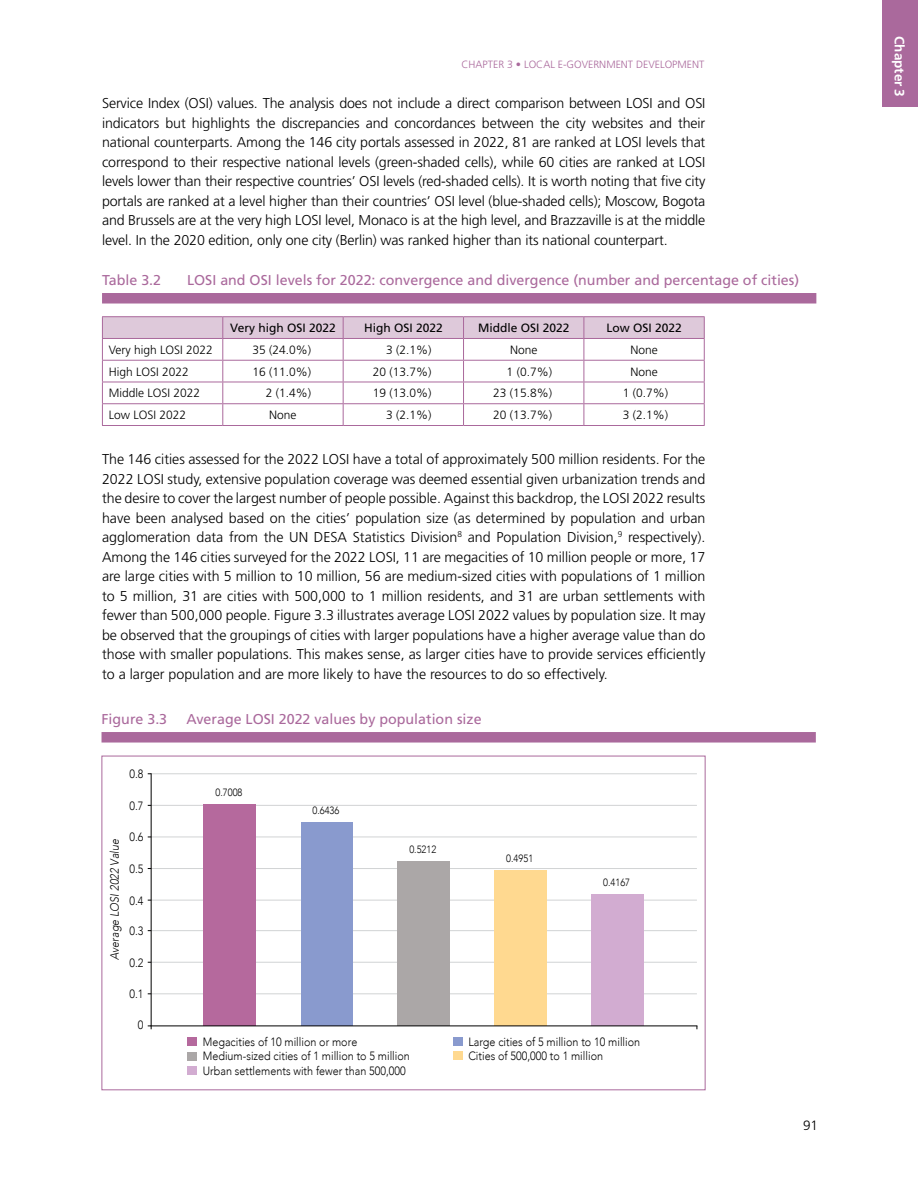
<style>
.page{position:relative;width:918px;height:1188px;background:#fff}
.page>*{position:absolute;margin:0;border:0;box-sizing:border-box;transform-origin:0 0}
.t1{font:300 14.25px/19.5px "Frutiger LT Std";letter-spacing:-.01em;color:#000;text-align:justify}
.t2{font:14.25px "Frutiger LT Std";color:#aa699c}
.t3{font:700 13.5px "Frutiger LT Std";color:#fff}
.t4{font:300 13.5px "Frutiger LT Std";color:#000}
.t5{font:300 12px/14.4px "Avenir";color:#000;scale:.9 1}
.t6{font:300 12px "Frutiger LT Std";color:#000}
.t7{font:12px "Frutiger LT Std";color:#000}
.t8{font:italic 300 12px "Avenir";color:#000;scale:.9 1}
.t9{font:300 10.5px "Frutiger LT Std";color:#aa699c}
.t10{font:300 10.5px "Avenir";color:#000;scale:.9 1}
</style>
<div class="page">
<div style="left:882px;top:0;width:36px;height:106px;background:#aa699c"></div>
<div style="left:102px;top:293px;width:714px;height:11px;background:#aa699c"></div>
<hr style="left:102px;top:316px;width:121px;height:1px;background:#aa699c">
<hr style="left:223px;top:316px;width:120px;height:1px;background:#aa699c">
<hr style="left:343px;top:316px;width:121px;height:1px;background:#aa699c">
<hr style="left:464px;top:316px;width:120px;height:1px;background:#aa699c">
<hr style="left:584px;top:316px;width:121px;height:1px;background:#aa699c">
<svg style="left:102px;top:317px;width:603px;height:108px"></svg>
<hr style="left:102px;top:425px;width:121px;height:1px;background:#aa699c">
<hr style="left:223px;top:425px;width:120px;height:1px;background:#aa699c">
<hr style="left:343px;top:425px;width:121px;height:1px;background:#aa699c">
<hr style="left:464px;top:425px;width:120px;height:1px;background:#aa699c">
<hr style="left:584px;top:425px;width:121px;height:1px;background:#aa699c">
<div style="left:102px;top:732px;width:714px;height:11px;background:#aa699c"></div>
<hr style="left:151px;top:993px;width:546px;height:1px;background:#d1d3d4">
<hr style="left:151px;top:962px;width:546px;height:1px;background:#d1d3d4">
<hr style="left:151px;top:930px;width:546px;height:1px;background:#d1d3d4">
<hr style="left:151px;top:900px;width:546px;height:1px;background:#d1d3d4">
<hr style="left:151px;top:868px;width:546px;height:1px;background:#d1d3d4">
<hr style="left:151px;top:837px;width:546px;height:1px;background:#d1d3d4">
<hr style="left:151px;top:805px;width:546px;height:1px;background:#d1d3d4">
<hr style="left:151px;top:773px;width:546px;height:1px;background:#d1d3d4">
<div style="left:203px;top:805px;width:53px;height:221px;background:#b5699d"></div>
<div style="left:301px;top:823px;width:52px;height:203px;background:#899ace"></div>
<div style="left:397px;top:862px;width:53px;height:164px;background:#aba7a7"></div>
<div style="left:494px;top:870px;width:53px;height:156px;background:#ffd990"></div>
<div style="left:591px;top:894px;width:53px;height:132px;background:#d2acd1"></div>
<hr style="left:151px;top:774px;width:1px;height:251px;background:#000">
<hr style="left:151px;top:1026px;width:546px;height:1px;background:#000">
<div style="left:188px;top:1037px;width:9px;height:9px;background:#b5699d"></div>
<div style="left:188px;top:1052px;width:9px;height:9px;background:#aba7a7"></div>
<div style="left:188px;top:1067px;width:9px;height:8px;background:#d2acd1"></div>
<div style="left:453px;top:1037px;width:9px;height:9px;background:#899ace"></div>
<div style="left:453px;top:1052px;width:9px;height:8px;background:#ffd990"></div>
<p class="t9" style="left:462px;top:59px;width:244px">Chapter 3 • Local E-Government Development</p>
<p class="t1" style="left:102px;top:94px;width:605px">Service Index (OSI) values. The analysis does not include a direct comparison between LOSI and OSI indicators but highlights the discrepancies and concordances between the city websites and their national counterparts. Among the 146 city portals assessed in 2022, 81 are ranked at LOSI levels that correspond to their respective national levels (green-shaded cells), while 60 cities are ranked at LOSI levels lower than their respective countries’ OSI levels (red-shaded cells). It is worth noting that five city portals are ranked at a level higher than their countries’ OSI level (blue-shaded cells); Moscow, Bogota and Brussels are at the very high LOSI level, Monaco is at the high level, and Brazzaville is at the middle level. In the 2020 edition, only one city (Berlin) was ranked higher than its national counterpart.</p>
<p class="t2" style="left:102px;top:271px;width:61px">Table 3.2</p>
<p class="t2" style="left:187px;top:271px;width:614px">LOSI and OSI levels for 2022: convergence and divergence (number and percentage of cities)</p>
<p class="t7" style="left:230px;top:321px;width:107px">Very high OSI 2022</p>
<p class="t7" style="left:364px;top:321px;width:80px">High OSI 2022</p>
<p class="t7" style="left:478px;top:321px;width:93px">Middle OSI 2022</p>
<p class="t7" style="left:606px;top:321px;width:77px">Low OSI 2022</p>
<p class="t6" style="left:109px;top:343px;width:106px">Very high LOSI 2022</p>
<p class="t6" style="left:253px;top:343px;width:60px">35 (24.0%)</p>
<p class="t6" style="left:386px;top:343px;width:47px">3 (2.1%)</p>
<p class="t6" style="left:510px;top:343px;width:29px">None</p>
<p class="t6" style="left:630px;top:343px;width:29px">None</p>
<p class="t6" style="left:109px;top:365px;width:82px">High LOSI 2022</p>
<p class="t6" style="left:253px;top:365px;width:60px">16 (11.0%)</p>
<p class="t6" style="left:373px;top:365px;width:60px">20 (13.7%)</p>
<p class="t6" style="left:507px;top:365px;width:47px">1 (0.7%)</p>
<p class="t6" style="left:630px;top:365px;width:29px">None</p>
<p class="t6" style="left:109px;top:386px;width:93px">Middle LOSI 2022</p>
<p class="t6" style="left:266px;top:386px;width:47px">2 (1.4%)</p>
<p class="t6" style="left:373px;top:386px;width:60px">19 (13.0%)</p>
<p class="t6" style="left:493px;top:386px;width:60px">23 (15.8%)</p>
<p class="t6" style="left:623px;top:386px;width:47px">1 (0.7%)</p>
<p class="t6" style="left:109px;top:408px;width:79px">Low LOSI 2022</p>
<p class="t6" style="left:269px;top:408px;width:29px">None</p>
<p class="t6" style="left:386px;top:408px;width:47px">3 (2.1%)</p>
<p class="t6" style="left:493px;top:408px;width:60px">20 (13.7%)</p>
<p class="t6" style="left:623px;top:408px;width:47px">3 (2.1%)</p>
<p class="t1" style="left:102px;top:450px;width:605px">The 146 cities assessed for the 2022 LOSI have a total of approximately 500 million residents. For the 2022 LOSI study, extensive population coverage was deemed essential given urbanization trends and the desire to cover the largest number of people possible. Against this backdrop, the LOSI 2022 results have been analysed based on the cities’ population size (as determined by population and urban agglomeration data from the UN DESA Statistics Division<sup>8</sup> and Population Division,<sup>9</sup> respectively).<br>Among the 146 cities surveyed for the 2022 LOSI, 11 are megacities of 10 million people or more, 17 are large cities with 5 million to 10 million, 56 are medium-sized cities with populations of 1 million to 5 million, 31 are cities with 500,000 to 1 million residents, and 31 are urban settlements with fewer than 500,000 people. Figure 3.3 illustrates average LOSI 2022 values by population size. It may be observed that the groupings of cities with larger populations have a higher average value than do those with smaller populations. This makes sense, as larger cities have to provide services efficiently to a larger population and are more likely to have the resources to do so effectively.</p>
<p class="t2" style="left:102px;top:710px;width:67px">Figure 3.3</p>
<p class="t2" style="left:187px;top:710px;width:297px">Average LOSI 2022 values by population size</p>
<p class="t5" style="left:129px;top:767px;width:17px">0.8</p>
<p class="t5" style="left:129px;top:799px;width:17px">0.7</p>
<p class="t5" style="left:129px;top:830px;width:17px">0.6</p>
<p class="t8" style="left:108px;top:960px;width:136px;rotate:-90deg">Average LOSI 2022 Value</p>
<p class="t5" style="left:129px;top:862px;width:17px">0.5</p>
<p class="t5" style="left:129px;top:893px;width:17px">0.4</p>
<p class="t5" style="left:129px;top:924px;width:17px">0.3</p>
<p class="t5" style="left:129px;top:955px;width:17px">0.2</p>
<p class="t5" style="left:129px;top:987px;width:17px">0.1</p>
<p class="t5" style="left:138px;top:1018px;width:8px">0</p>
<p class="t10" style="left:216px;top:787px;width:32px">0.7008</p>
<p class="t10" style="left:312px;top:804px;width:32px">0.6436</p>
<p class="t10" style="left:409px;top:843px;width:32px">0.5212</p>
<p class="t10" style="left:506px;top:852px;width:32px">0.4951</p>
<p class="t10" style="left:603px;top:876px;width:32px">0.4167</p>
<p class="t5" style="left:203px;top:1035px;width:232px">Megacities of 10 million or more<br>Medium-sized cities of 1 million to 5 million<br>Urban settlements with fewer than 500,000</p>
<p class="t5" style="left:468px;top:1034px;width:192px">Large cities of 5 million to 10 million<br>Cities of 500,000 to 1 million</p>
<p class="t4" style="left:803px;top:1118px;width:17px">91</p>
<p class="t3" style="left:907px;top:36px;width:62px;rotate:90deg">Chapter 3</p>
</div>
